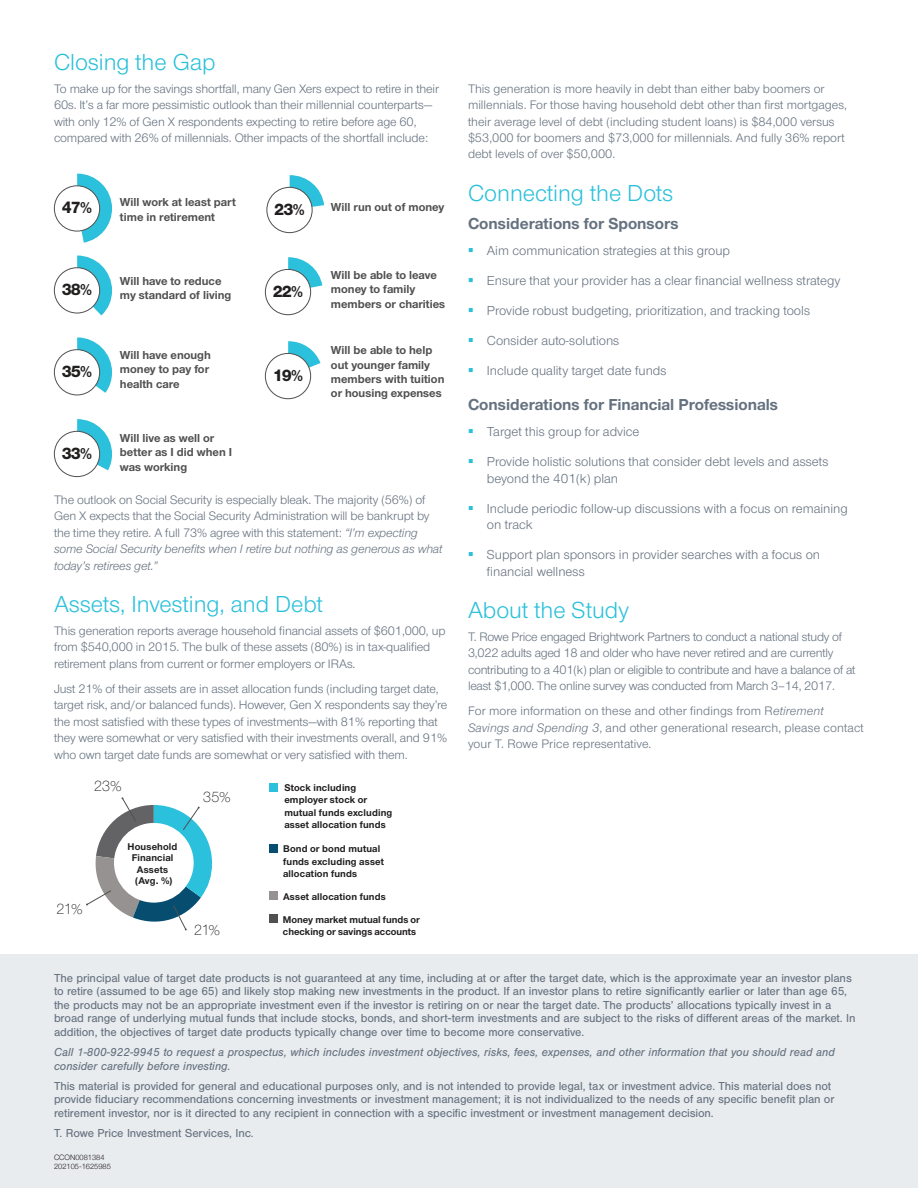
<style>
.page{position:relative;width:918px;height:1188px;background:#fff}
.page>*{position:absolute;margin:0;border:0;box-sizing:border-box;transform-origin:0 0}
.t1{font:24px "Nimbus Sans Novus";color:#29c0da}
.t2{font:800 16.8px "Nimbus Sans Novus";letter-spacing:-.05em;color:#211e1e}
.t3{font:700 16.5px "Nimbus Sans Novus";color:#65717f}
.t4{font:300 15.15px "Nimbus Sans Novus";letter-spacing:-.04em;color:#211e1e}
.t5{font:13.5px/16.5px "Nimbus Sans Novus";color:#65717f}
.t6{font:12.75px/16.5px "Nimbus Sans Novus";letter-spacing:-.01em;color:#65717f}
.t7{font:12.75px/16.5px "Nimbus Sans Novus";letter-spacing:.01em;color:#65717f}
.t8{font:12px/13.5px "Nimbus San";letter-spacing:-.01em;color:#65717f}
.t9{font:700 12px/14.4px "Nimbus Sans Novus";color:#4f504f}
.t10{font:italic 12px/13.5px "Nimbus San";color:#65717f}
.t11{font:700 10.2px/12.1px "Nimbus Sans Novus";letter-spacing:.01em;color:#211e1e}
.t12{font:300 7.5px/9px "Helvetica Neue";color:#231f20}
.s1{font-style:italic}
.s2{color:#29c0da}
</style>
<div class="page">
<div style="left:0;top:955px;width:918px;height:233px;background:#e9ecef"></div>
<svg style="left:77px;top:174px;width:35px;height:69px"></svg>
<div style="left:54px;top:186px;width:46px;height:45px;background:#fff;border-radius:50%"></div>
<div style="left:54px;top:186px;width:46px;height:45px;border:1px solid #4f504f;border-radius:50%"></div>
<svg style="left:77px;top:337px;width:35px;height:56px"></svg>
<div style="left:54px;top:350px;width:46px;height:45px;background:#fff;border-radius:50%"></div>
<div style="left:54px;top:349px;width:46px;height:46px;border:1px solid #4f504f;border-radius:50%"></div>
<svg style="left:290px;top:175px;width:34px;height:35px"></svg>
<div style="left:267px;top:187px;width:45px;height:46px;background:#fff;border-radius:50%"></div>
<div style="left:267px;top:187px;width:45px;height:46px;border:1px solid #4f504f;border-radius:50%"></div>
<svg style="left:77px;top:419px;width:35px;height:51px"></svg>
<div style="left:54px;top:431px;width:46px;height:46px;background:#fff;border-radius:50%"></div>
<div style="left:54px;top:431px;width:46px;height:46px;border:1px solid #4f504f;border-radius:50%"></div>
<svg style="left:77px;top:256px;width:35px;height:59px"></svg>
<div style="left:54px;top:268px;width:46px;height:45px;background:#fff;border-radius:50%"></div>
<div style="left:54px;top:268px;width:46px;height:45px;border:1px solid #4f504f;border-radius:50%"></div>
<svg style="left:288px;top:257px;width:34px;height:35px"></svg>
<div style="left:265px;top:269px;width:46px;height:46px;background:#fff;border-radius:50%"></div>
<div style="left:265px;top:269px;width:46px;height:46px;border:1px solid #4f504f;border-radius:50%"></div>
<svg style="left:288px;top:341px;width:32px;height:35px"></svg>
<div style="left:265px;top:353px;width:46px;height:46px;background:#fff;border-radius:50%"></div>
<div style="left:265px;top:353px;width:46px;height:46px;border:1px solid #4f504f;border-radius:50%"></div>
<svg style="left:86px;top:797px;width:126px;height:134px"></svg>
<div style="left:269px;top:783px;width:9px;height:9px;background:#2bc0db"></div>
<div style="left:269px;top:844px;width:9px;height:9px;background:#074d70"></div>
<div style="left:269px;top:891px;width:9px;height:9px;background:#969292"></div>
<div style="left:269px;top:914px;width:9px;height:9px;background:#4f504f"></div>
<h1 class="t1" style="left:54px;top:47px;width:163px">Closing the Gap</h1>
<p class="t6" style="left:54px;top:80px;width:387px">To make up for the savings shortfall, many Gen Xers expect to retire in their 60s. It’s a far more pessimistic outlook than their millennial counterparts— with only 12% of Gen X respondents expecting to retire before age 60, compared with 26% of millennials. Other impacts of the shortfall include:</p>
<h2 class="t2" style="left:62px;top:196px;width:32px">47%</h2>
<p class="t9" style="left:120px;top:195px;width:117px">Will work at least part time in retirement</p>
<h2 class="t2" style="left:274px;top:197px;width:32px">23%</h2>
<p class="t9" style="left:331px;top:199px;width:115px">Will run out of money</p>
<h2 class="t2" style="left:62px;top:278px;width:32px">38%</h2>
<p class="t9" style="left:120px;top:273px;width:113px">Will have to reduce my standard of living</p>
<h2 class="t2" style="left:273px;top:280px;width:32px">22%</h2>
<h2 class="t2" style="left:62px;top:360px;width:32px">35%</h2>
<h2 class="t2" style="left:62px;top:441px;width:32px">33%</h2>
<p class="t9" style="left:120px;top:347px;width:92px">Will have enough money to pay for health care</p>
<p class="t9" style="left:120px;top:430px;width:114px">Will live as well or better as I did when I was working</p>
<h2 class="t2" style="left:273px;top:364px;width:32px">19%</h2>
<p class="t9" style="left:331px;top:267px;width:116px">Will be able to leave money to family members or charities</p>
<p class="t9" style="left:331px;top:343px;width:115px">Will be able to help out younger family members with tuition or housing expenses</p>
<p class="t6" style="left:54px;top:491px;width:390px">The outlook on Social Security is especially bleak. The majority (56%) of Gen X expects that the Social Security Administration will be bankrupt by the time they retire. A full 73% agree with this statement: <span class="s1">“I’m expecting some Social Security benefits when I retire but nothing as generous as what today’s retirees get.”</span></p>
<h1 class="t1" style="left:54px;top:589px;width:271px">Assets, Investing, and Debt</h1>
<p class="t6" style="left:54px;top:622px;width:393px">This generation reports average household financial assets of $601,000, up from $540,000 in 2015. The bulk of these assets (80%) is in tax-qualified retirement plans from current or former employers or IRAs.</p>
<p class="t6" style="left:54px;top:680px;width:395px">Just 21% of their assets are in asset allocation funds (including target date, target risk, and/or balanced funds). However, Gen X respondents say they’re the most satisfied with these types of investments—with 81% reporting that they were somewhat or very satisfied with their investments overall, and 91% who own target date funds are somewhat or very satisfied with them.</p>
<p class="t4" style="left:94px;top:776px;width:30px">23%</p>
<p class="t4" style="left:56px;top:898px;width:28px">21%</p>
<p class="t11" style="left:128px;top:840px;width:51px;line-height:11.4px;text-align:center">Household<br>Financial<br>Assets (Avg. %)</p>
<p class="t4" style="left:203px;top:786px;width:29px">35%</p>
<p class="t4" style="left:194px;top:920px;width:28px">21%</p>
<p class="t11" style="left:284px;top:781px;width:109px">Stock including employer stock or mutual funds excluding asset allocation funds</p>
<p class="t11" style="left:283px;top:842px;width:102px">Bond or bond mutual funds excluding asset allocation funds</p>
<p class="t11" style="left:283px;top:890px;width:104px">Asset allocation funds</p>
<p class="t11" style="left:283px;top:913px;width:139px">Money market mutual funds or checking or savings accounts</p>
<p class="t6" style="left:468px;top:80px;width:380px">This generation is more heavily in debt than either baby boomers or millennials. For those having household debt other than first mortgages, their average level of debt (including student loans) is $84,000 versus $53,000 for boomers and $73,000 for millennials. And fully 36% report debt levels of over $50,000.</p>
<h1 class="t1" style="left:468px;top:177px;width:207px">Connecting the Dots</h1>
<p class="t3" style="left:468px;top:212px;width:212px">Considerations for Sponsors</p>
<p class="t5" style="left:468px;top:242px;width:264px"><span class="s2">▪</span> Aim communication strategies at this group</p>
<p class="t5" style="left:468px;top:272px;width:374px"><span class="s2">▪</span> Ensure that your provider has a clear financial wellness strategy</p>
<p class="t5" style="left:468px;top:302px;width:344px"><span class="s2">▪</span> Provide robust budgeting, prioritization, and tracking tools</p>
<p class="t5" style="left:468px;top:332px;width:153px"><span class="s2">▪</span> Consider auto-solutions</p>
<p class="t5" style="left:468px;top:362px;width:200px"><span class="s2">▪</span> Include quality target date funds</p>
<p class="t3" style="left:468px;top:393px;width:312px">Considerations for Financial Professionals</p>
<p class="t5" style="left:468px;top:423px;width:173px"><span class="s2">▪</span> Target this group for advice</p>
<p class="t5" style="left:487px;top:453px;width:343px;text-indent:-19px"><span class="s2">▪</span> Provide holistic solutions that consider debt levels and assets beyond the 401(k) plan</p>
<p class="t5" style="left:487px;top:499px;width:362px;text-indent:-19px"><span class="s2">▪</span> Include periodic follow-up discussions with a focus on remaining on track</p>
<p class="t5" style="left:487px;top:546px;width:335px;text-indent:-19px"><span class="s2">▪</span> Support plan sponsors in provider searches with a focus on financial wellness</p>
<h1 class="t1" style="left:468px;top:595px;width:162px">About the Study</h1>
<p class="t6" style="left:468px;top:628px;width:389px">T. Rowe Price engaged Brightwork Partners to conduct a national study of 3,022 adults aged 18 and older who have never retired and are currently contributing to a 401(k) plan or eligible to contribute and have a balance of at least $1,000. The online survey was conducted from March 3–14, 2017.</p>
<p class="t7" style="left:468px;top:702px;width:397px">For more information on these and other findings from R<span class="s1">etirement<br>Savings and Spending 3</span>, and other generational research, please contact your T. Rowe Price representative.</p>
<p class="t8" style="left:54px;top:971px;width:803px">The principal value of target date products is not guaranteed at any time, including at or after the target date, which is the approximate year an investor plans to retire (assumed to be age 65) and likely stop making new investments in the product. If an investor plans to retire significantly earlier or later than age 65, the products may not be an appropriate investment even if the investor is retiring on or near the target date. The products’ allocations typically invest in a broad range of underlying mutual funds that include stocks, bonds, and short-term investments and are subject to the risks of different areas of the market. In addition, the objectives of target date products typically change over time to become more conservative.</p>
<p class="t10" style="left:54px;top:1045px;width:782px">Call 1-800-922-9945 to request a prospectus, which includes investment objectives, risks, fees, expenses, and other information that you should read and consider carefully before investing.</p>
<p class="t8" style="left:54px;top:1079px;width:782px">This material is provided for general and educational purposes only, and is not intended to provide legal, tax or investment advice. This material does not provide fiduciary recommendations concerning investments or investment management; it is not individualized to the needs of any specific benefit plan or retirement investor, nor is it directed to any recipient in connection with a specific investment or investment management decision.</p>
<p class="t8" style="left:54px;top:1127px;width:201px">T. Rowe Price Investment Services, Inc.</p>
<p class="t12" style="left:54px;top:1152px;width:58px">CCON0081384<br>202105-1625985</p>
</div>
